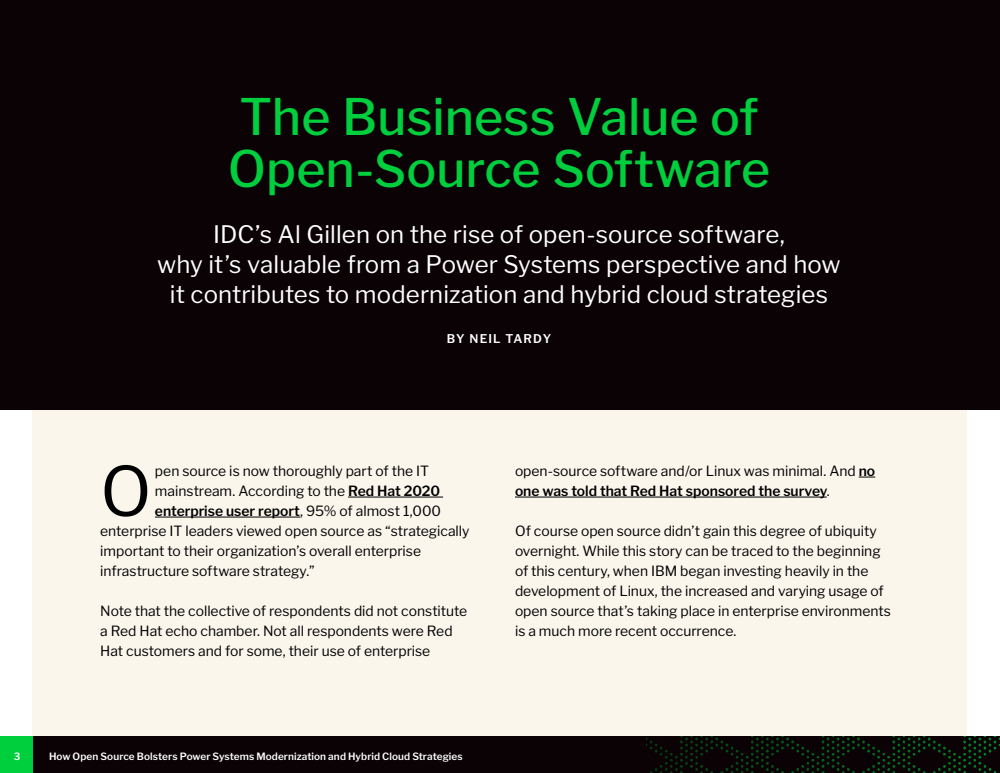
<style>
.page{position:relative;width:1000px;height:773px;background:#fff}
.page>*{position:absolute;margin:0;border:0;box-sizing:border-box;transform-origin:0 0}
.t1{font:67.9px "Libre Franklin";color:#000}
.t2{font:500 50px/52px "Libre Franklin";color:#00cf3d}
.t3{font:24px/30px "Libre Franklin";letter-spacing:.005em;color:#fff;text-align:center}
.t4{font:14px/20px "Libre Franklin";color:#000}
.t5{font:600 14px "Libre Franklin";color:#000}
.t6{font:600 12px "Libre Franklin";letter-spacing:.09em;color:#fff}
.t7{font:600 10px "Libre Franklin";letter-spacing:.01em;color:#fff}
.s1{font-weight:600}
.s2{font-weight:400}
</style>
<div class="page">
<div style="left:33px;top:36px;width:934px;height:736px;background:#faf6ec"></div>
<div style="left:0;top:0;width:1000px;height:410px;background:#0a0204"></div>
<hr style="left:348px;top:497px;width:95px;height:1px;background:#000">
<hr style="left:155px;top:517px;width:145px;height:1px;background:#000">
<svg style="left:859px;top:477px;width:16px;height:1px"></svg>
<hr style="left:515px;top:497px;width:312px;height:1px;background:#000">
<div style="left:33px;top:737px;width:967px;height:36px;background:#0a0204"></div>
<div style="left:0;top:737px;width:33px;height:36px;background:#00cf3d"></div>
<img style="left:646px;top:737px;width:354px;height:36px">
<h2 class="t2" style="left:228px;top:91px;width:544px">The Business Value of<br>Open-Source Software</h2>
<h3 class="t3" style="left:157px;top:220px;width:685px">IDC’s Al Gillen on the rise of open-source software,<br>why it’s valuable from a Power Systems perspective and how it contributes to modernization and hybrid cloud strategies</h3>
<p class="t6" style="left:447px;top:332px;width:106px">BY NEIL TARDY</p>
<h1 class="t1" style="left:100px;top:451px;width:53px">O</h1>
<p class="t4" style="left:155px;top:461px;width:276px">pen source is now thoroughly part of the IT</p>
<p class="t4" style="left:155px;top:481px;width:287px">mainstream. According to the <span class="s1">Red Hat 2020</span></p>
<p class="t5" style="left:155px;top:503px;width:288px">enterprise user report<span class="s2">, 95% of almost 1,000</span></p>
<p class="t4" style="left:100px;top:521px;width:371px">enterprise IT leaders viewed open source as “strategically</p>
<p class="t4" style="left:100px;top:541px;width:322px">important to their organization’s overall enterprise</p>
<p class="t4" style="left:100px;top:561px;width:216px">infrastructure software strategy.”</p>
<p class="t4" style="left:100px;top:601px;width:368px">Note that the collective of respondents did not constitute a Red Hat echo chamber. Not all respondents were Red<br>Hat customers and for some, their use of enterprise</p>
<p class="t7" style="left:14px;top:750px;width:8px">3</p>
<p class="t7" style="left:49px;top:750px;width:415px">How Open Source Bolsters Power Systems Modernization and Hybrid Cloud Strategies</p>
<p class="t4" style="left:515px;top:461px;width:362px">open-source software and/or Linux was minimal. And <span class="s1">no one was told that Red Hat sponsored the survey</span>.</p>
<p class="t4" style="left:515px;top:521px;width:378px">Of course open source didn’t gain this degree of ubiquity overnight. While this story can be traced to the beginning of this century, when IBM began investing heavily in the development of Linux, the increased and varying usage of open source that’s taking place in enterprise environments is a much more recent occurrence.</p>
</div>
